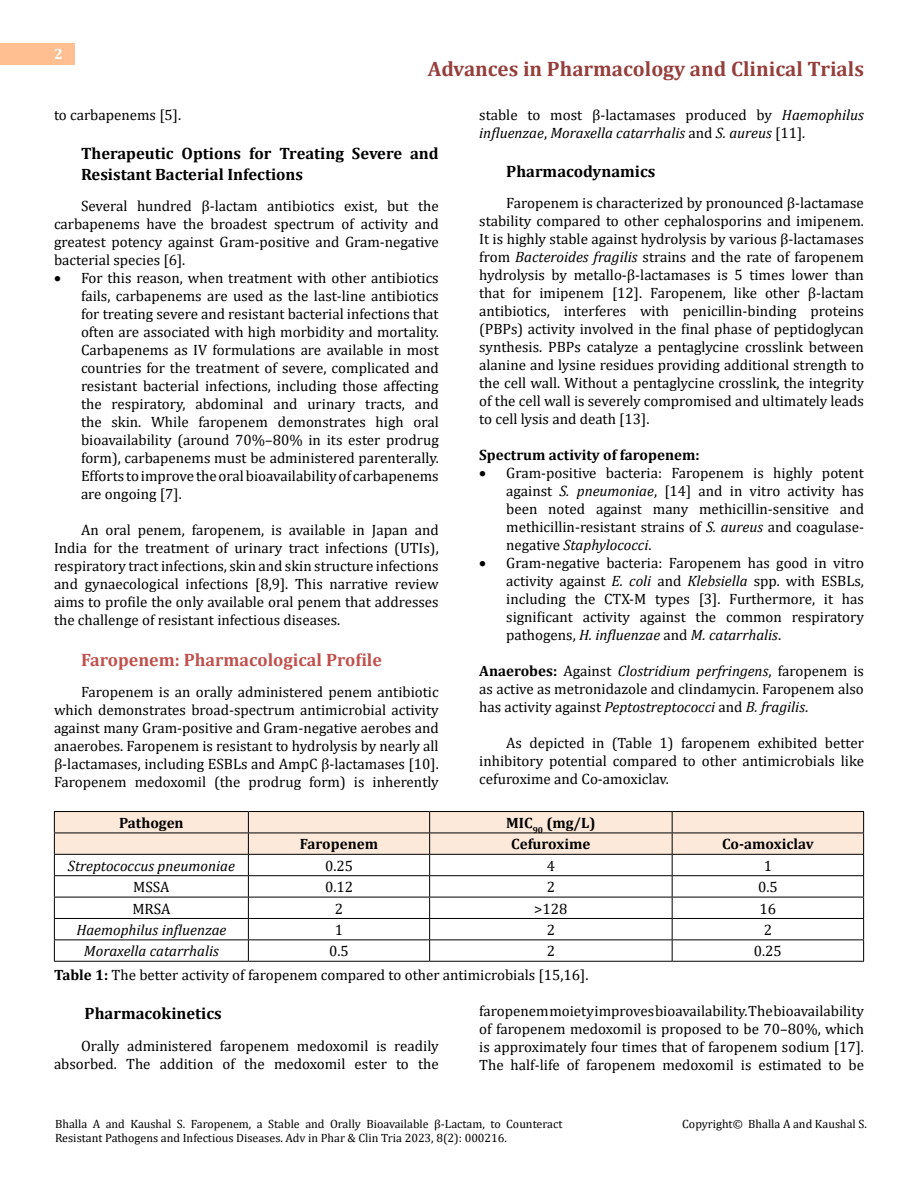
<style>
.page{position:relative;width:918px;height:1188px;background:#fff}
.page>*{position:absolute;margin:0;border:0;box-sizing:border-box;transform-origin:0 0}
.t1{font:700 21px "Cambria";color:#953f3c}
.t2{font:700 18px "Cambria";color:#c0504d}
.t3{font:700 16.5px/21px "Cambria";color:#000}
.t4{font:15px/18px "Cambria";color:#000;text-align:justify}
.t5{font:italic 15px/18px "Cambria";color:#000}
.t6{font:700 15px "Cambria";color:#000}
.t7{font:700 15px "Cambria";color:#fff}
.t8{font:12px/14.4px "Cambria";color:#000}
.s1{font-style:normal}
.s2{font-style:italic}
.s3{font-weight:700}
</style>
<div class="page">
<div style="left:0;top:43px;width:75px;height:21px;background:#ffbf91"></div>
<hr style="left:54px;top:811px;width:194px;height:1px;background:#000">
<hr style="left:248px;top:811px;width:182px;height:1px;background:#000">
<hr style="left:430px;top:811px;width:242px;height:1px;background:#000">
<hr style="left:672px;top:811px;width:192px;height:1px;background:#000">
<hr style="left:54px;top:961px;width:194px;height:1px;background:#000">
<hr style="left:248px;top:961px;width:182px;height:1px;background:#000">
<hr style="left:430px;top:961px;width:242px;height:1px;background:#000">
<hr style="left:672px;top:961px;width:192px;height:1px;background:#000">
<svg style="left:54px;top:812px;width:810px;height:149px"></svg>
<p class="t7" style="left:54px;top:44px;width:10px">2</p>
<h1 class="t1" style="left:428px;top:54px;width:438px">Advances in Pharmacology and Clinical Trials</h1>
<p class="t4" style="left:54px;top:105px;width:129px">to carbapenems [5].</p>
<p class="t3" style="left:81px;top:142px;width:359px">Therapeutic Options for Treating Severe and<br>Resistant Bacterial Infections</p>
<p class="t4" style="left:54px;top:197px;width:386px;text-indent:27px">Several hundred β-lactam antibiotics exist, but the carbapenems have the broadest spectrum of activity and greatest potency against Gram-positive and Gram-negative bacterial species [6].</p>
<p class="t4" style="left:81px;top:269px;width:359px;text-indent:-27px">• For this reason, when treatment with other antibiotics fails, carbapenems are used as the last-line antibiotics for treating severe and resistant bacterial infections that often are associated with high morbidity and mortality.<br>Carbapenems as IV formulations are available in most countries for the treatment of severe, complicated and resistant bacterial infections, including those affecting the respiratory, abdominal and urinary tracts, and the skin. While faropenem demonstrates high oral bioavailability (around 70%–80% in its ester prodrug form), carbapenems must be administered parenterally.<br>Efforts to improve the oral bioavailability of carbapenems are ongoing [7].</p>
<p class="t4" style="left:54px;top:521px;width:386px;text-indent:27px">An oral penem, faropenem, is available in Japan and India for the treatment of urinary tract infections (UTIs), respiratory tract infections, skin and skin structure infections and gynaecological infections [8,9]. This narrative review aims to profile the only available oral penem that addresses the challenge of resistant infectious diseases.</p>
<p class="t2" style="left:81px;top:647px;width:303px">Faropenem: Pharmacological Profile</p>
<p class="t4" style="left:54px;top:683px;width:386px;text-indent:27px">Faropenem is an orally administered penem antibiotic which demonstrates broad-spectrum antimicrobial activity against many Gram-positive and Gram-negative aerobes and anaerobes. Faropenem is resistant to hydrolysis by nearly all β-lactamases, including ESBLs and AmpC β-lactamases [10].<br>Faropenem medoxomil (the prodrug form) is inherently</p>
<p class="t5" style="left:479px;top:105px;width:386px"><span class="s1">stable to most β-lactamases produced by</span> Haemophilus influenzae<span class="s1">,</span> Moraxella catarrhalis <span class="s1">and</span> S. aureus <span class="s1">[11].</span></p>
<p class="t3" style="left:506px;top:160px;width:151px">Pharmacodynamics</p>
<p class="t4" style="left:479px;top:194px;width:386px;text-indent:27px">Faropenem is characterized by pronounced β-lactamase stability compared to other cephalosporins and imipenem.<br>It is highly stable against hydrolysis by various β-lactamases from <span class="s2">Bacteroides fragilis</span> strains and the rate of faropenem hydrolysis by metallo-β-lactamases is 5 times lower than that for imipenem [12]. Faropenem, like other β-lactam antibiotics, interferes with penicillin-binding proteins (PBPs) activity involved in the final phase of peptidoglycan synthesis. PBPs catalyze a pentaglycine crosslink between alanine and lysine residues providing additional strength to the cell wall. Without a pentaglycine crosslink, the integrity of the cell wall is severely compromised and ultimately leads to cell lysis and death [13].</p>
<p class="t6" style="left:479px;top:444px;width:222px">Spectrum activity of faropenem:</p>
<p class="t4" style="left:506px;top:464px;width:359px;text-indent:-27px">• Gram-positive bacteria: Faropenem is highly potent against <span class="s2">S. pneumoniae</span>, [14] and in vitro activity has been noted against many methicillin-sensitive and methicillin-resistant strains of <span class="s2">S. aureus</span> and coagulase&shy;negative <span class="s2">Staphylococci</span>.</p>
<p class="t4" style="left:506px;top:554px;width:359px;text-indent:-27px">• Gram-negative bacteria: Faropenem has good in vitro activity against <span class="s2">E. coli</span> and <span class="s2">Klebsiella</span> spp. with ESBLs, including the CTX-M types [3]. Furthermore, it has significant activity against the common respiratory pathogens, <span class="s2">H. influenzae</span> and <span class="s2">M. catarrhalis</span>.</p>
<p class="t4" style="left:479px;top:662px;width:386px"><span class="s3">Anaerobes:</span> Against <span class="s2">Clostridium perfringens</span>, faropenem is as active as metronidazole and clindamycin. Faropenem also has activity against <span class="s2">Peptostreptococci</span> and <span class="s2">B. fragilis</span>.</p>
<p class="t4" style="left:479px;top:734px;width:386px;text-indent:27px">As depicted in (Table 1) faropenem exhibited better inhibitory potential compared to other antimicrobials like cefuroxime and Co-amoxiclav.</p>
<p class="t6" style="left:119px;top:812px;width:66px">Pathogen</p>
<p class="t6" style="left:506px;top:812px;width:91px">MIC<sub>90</sub> (mg/L)</p>
<p class="t6" style="left:300px;top:834px;width:80px">Faropenem</p>
<p class="t6" style="left:511px;top:834px;width:81px">Cefuroxime</p>
<p class="t6" style="left:722px;top:834px;width:93px">Co-amoxiclav</p>
<p class="t5" style="left:68px;top:856px;width:168px">Streptococcus pneumoniae</p>
<p class="t4" style="left:325px;top:857px;width:30px">0.25</p>
<p class="t4" style="left:547px;top:857px;width:10px">4</p>
<p class="t4" style="left:764px;top:857px;width:10px">1</p>
<p class="t4" style="left:133px;top:878px;width:38px">MSSA</p>
<p class="t4" style="left:325px;top:878px;width:30px">0.12</p>
<p class="t4" style="left:547px;top:878px;width:10px">2</p>
<p class="t4" style="left:758px;top:878px;width:21px">0.5</p>
<p class="t4" style="left:132px;top:899px;width:39px">MRSA</p>
<p class="t4" style="left:335px;top:899px;width:10px">2</p>
<p class="t4" style="left:534px;top:899px;width:35px">&gt;128</p>
<p class="t4" style="left:760px;top:899px;width:18px">16</p>
<p class="t5" style="left:76px;top:920px;width:152px">Haemophilus influenzae</p>
<p class="t4" style="left:335px;top:921px;width:10px">1</p>
<p class="t4" style="left:547px;top:921px;width:10px">2</p>
<p class="t4" style="left:764px;top:921px;width:10px">2</p>
<p class="t5" style="left:84px;top:942px;width:136px">Moraxella catarrhalis</p>
<p class="t4" style="left:329px;top:942px;width:21px">0.5</p>
<p class="t4" style="left:547px;top:942px;width:10px">2</p>
<p class="t4" style="left:754px;top:942px;width:30px">0.25</p>
<p class="t4" style="left:54px;top:966px;width:536px"><span class="s3">Table 1:</span> The better activity of faropenem compared to other antimicrobials [15,16].</p>
<p class="t3" style="left:85px;top:1003px;width:139px">Pharmacokinetics</p>
<p class="t4" style="left:54px;top:1037px;width:386px;text-align:right">Orally administered faropenem medoxomil is readily absorbed. The addition of the medoxomil ester to the</p>
<p class="t4" style="left:479px;top:1002px;width:386px">faropenem moiety improves bioavailability. The bioavailability of faropenem medoxomil is proposed to be 70–80%, which is approximately four times that of faropenem sodium [17].<br>The half-life of faropenem medoxomil is estimated to be</p>
<p class="t8" style="left:55px;top:1117px;width:509px">Bhalla A and Kaushal S. Faropenem, a Stable and Orally Bioavailable β-Lactam, to Counteract<br>Resistant Pathogens and Infectious Diseases. Adv in Phar &amp; Clin Tria 2023, 8(2): 000216.</p>
<p class="t8" style="left:682px;top:1117px;width:186px">Copyright© Bhalla A and Kaushal S.</p>
</div>
